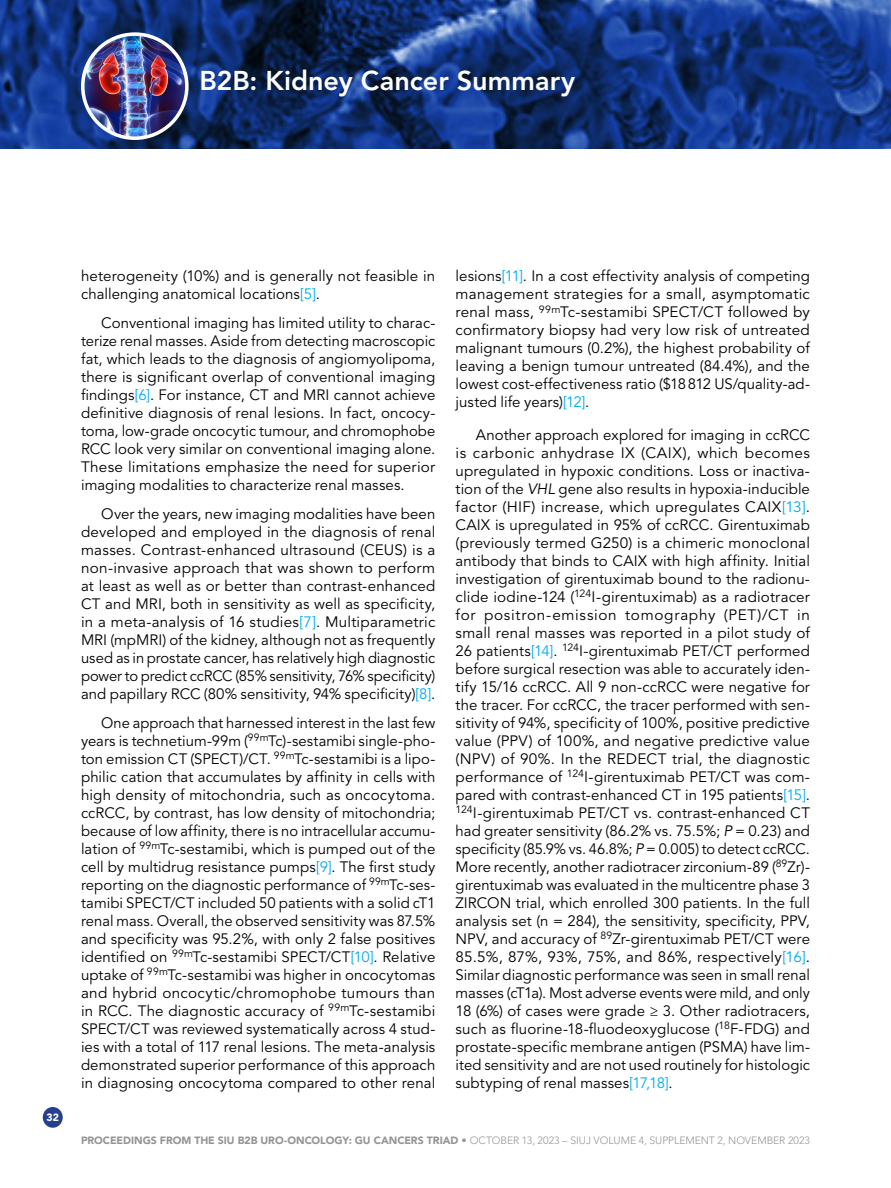
<style>
.page{position:relative;width:891px;height:1188px;background:#fff}
.page>*{position:absolute;margin:0;border:0;box-sizing:border-box;transform-origin:0 0}
.t1{font:800 27px "Avenir LT Std";letter-spacing:.005em;color:#fff}
.t2{font:15px/18px "Avenir LT Std";letter-spacing:.005em;color:#000;text-align:justify}
.t3{font:900 10.5px "Avenir LT Std";letter-spacing:-.005em;color:#939598}
.t4{font:900 10.5px "Avenir LT Std";color:#fff}
.s1{color:#00aeef}
.s2{font-style:italic}
.s3{font-weight:300}
</style>
<div class="page">
<div style="left:43px;top:1107px;width:20px;height:21px;background:#25408f;border-radius:50%"></div>
<img style="left:0;top:0;width:891px;height:149px">
<img style="left:83px;top:34px;width:104px;height:104px;border-radius:52px">
<div style="left:81px;top:32px;width:108px;height:108px;border:4px solid #fff;border-radius:50%"></div>
<h1 class="t1" style="left:200px;top:64px;width:377px">B2B: Kidney Cancer Summary</h1>
<p class="t4" style="left:47px;top:1111px;width:14px">32</p>
<p class="t2" style="left:81px;top:268px;width:356px">heterogeneity (10%) and is generally not feasible in challenging anatomical locations<span class="s1">[5]</span>.</p>
<p class="t2" style="left:81px;top:314px;width:356px;text-indent:20px">Conventional imaging has limited utility to charac&shy;terize renal masses. Aside from detecting macroscopic fat, which leads to the diagnosis of angiomyolipoma, there is significant overlap of conventional imaging findings<span class="s1">[6]</span>. For instance, CT and MRI cannot achieve definitive diagnosis of renal lesions. In fact, oncocy&shy;toma, low-grade oncocytic tumour, and chromophobe RCC look very similar on conventional imaging alone.<br>These limitations emphasize the need for superior imaging modalities to characterize renal masses.</p>
<p class="t2" style="left:81px;top:505px;width:356px;text-indent:20px">Over the years, new imaging modalities have been developed and employed in the diagnosis of renal masses. Contrast-enhanced ultrasound (CEUS) is a non-invasive approach that was shown to perform at least as well as or better than contrast-enhanced CT and MRI, both in sensitivity as well as specificity, in a meta-analysis of 16 studies<span class="s1">[7]</span>. Multiparametric MRI (mpMRI) of the kidney, although not as frequently used as in prostate cancer, has relatively high diagnostic power to predict ccRCC (85% sensitivity, 76% specificity) and papillary RCC (80% sensitivity, 94% specificity)<span class="s1">[8]</span>.</p>
<p class="t2" style="left:81px;top:714px;width:356px;text-indent:20px">One approach that harnessed interest in the last few years is technetium-99m (<sup>99m</sup>Tc)-sestamibi single-pho&shy;ton emission CT (SPECT)/CT. <sup>99m</sup>Tc-sestamibi is a lipo&shy;philic cation that accumulates by affinity in cells with high density of mitochondria, such as oncocytoma. ccRCC, by contrast, has low density of mitochondria; because of low affinity, there is no intracellular accumu&shy;lation of <sup>99m</sup>Tc-sestamibi, which is pumped out of the cell by multidrug resistance pumps<span class="s1">[9]</span>. The first study reporting on the diagnostic performance of <sup>99m</sup>Tc-ses&shy;tamibi SPECT/CT included 50 patients with a solid cT1 renal mass. Overall, the observed sensitivity was 87.5% and specificity was 95.2%, with only 2 false positives identified on <sup>99m</sup>Tc-sestamibi SPECT/CT<span class="s1">[10]</span>. Relative uptake of <sup>99m</sup>Tc-sestamibi was higher in oncocytomas and hybrid oncocytic/chromophobe tumours than in RCC. The diagnostic accuracy of <sup>99m</sup>Tc-sestamibi SPECT/CT was reviewed systematically across 4 stud&shy;ies with a total of 117 renal lesions. The meta-analysis demonstrated superior performance of this approach in diagnosing oncocytoma compared to other renal</p>
<p class="t2" style="left:456px;top:268px;width:356px">lesions<span class="s1">[11]</span>. In a cost effectivity analysis of competing management strategies for a small, asymptomatic renal mass, <sup>99m</sup>Tc-sestamibi SPECT/CT followed by confirmatory biopsy had very low risk of untreated malignant tumours (0.2%), the highest probability of leaving a benign tumour untreated (84.4%), and the lowest cost-effectiveness ratio ($18812 US/quality-ad&shy;justed life years)<span class="s1">[12]</span>.</p>
<p class="t2" style="left:456px;top:426px;width:356px;text-indent:20px">Another approach explored for imaging in ccRCC is carbonic anhydrase IX (CAIX), which becomes upregulated in hypoxic conditions. Loss or inactiva&shy;tion of the <span class="s2">VHL</span> gene also results in hypoxia-inducible factor (HIF) increase, which upregulates CAIX<span class="s1">[13]</span>.<br>CAIX is upregulated in 95% of ccRCC. Girentuximab (previously termed G250) is a chimeric monoclonal antibody that binds to CAIX with high affinity. Initial investigation of girentuximab bound to the radionu&shy;clide iodine-124 (<sup>124</sup>I-girentuximab) as a radiotracer for positron-emission tomography (PET)/CT in small renal masses was reported in a pilot study of 26 patients<span class="s1">[14]</span>. <sup>124</sup>I-girentuximab PET/CT performed before surgical resection was able to accurately iden&shy;tify 15/16 ccRCC. All 9 non-ccRCC were negative for the tracer. For ccRCC, the tracer performed with sen&shy;sitivity of 94%, specificity of 100%, positive predictive value (PPV) of 100%, and negative predictive value (NPV) of 90%. In the REDECT trial, the diagnostic performance of <sup>124</sup>I-girentuximab PET/CT was com&shy;pared with contrast-enhanced CT in 195 patients<span class="s1">[15]</span>.<br><sup>124</sup>I-girentuximab PET/CT vs. contrast-enhanced CT had greater sensitivity (86.2% vs. 75.5%; <span class="s2">P</span> = 0.23) and specificity (85.9% vs. 46.8%; <span class="s2">P</span> = 0.005) to detect ccRCC.<br>More recently, another radiotracer zirconium-89 (<sup>89</sup>Zr)- girentuximab was evaluated in the multicentre phase 3<br>ZIRCON trial, which enrolled 300 patients. In the full analysis set (n = 284), the sensitivity, specificity, PPV, NPV, and accuracy of <sup>89</sup>Zr-girentuximab PET/CT were 85.5%, 87%, 93%, 75%, and 86%, respectively<span class="s1">[16]</span>.<br>Similar diagnostic performance was seen in small renal masses (cT1a). Most adverse events were mild, and only 18 (6%) of cases were grade ≥ 3. Other radiotracers, such as fluorine-18-fluodeoxyglucose (<sup>18</sup>F-FDG) and prostate-specific membrane antigen (PSMA) have lim&shy;ited sensitivity and are not used routinely for histologic subtyping of renal masses<span class="s1">[17,18]</span>.</p>
<p class="t3" style="left:81px;top:1134px;width:730px">PROCEEDINGS FROM THE SIU B2B URO-ONCOLOGY: GU CANCERS TRIAD • <span class="s3">OCTOBER 13, 2023 – SIUJ VOLUME 4, SUPPLEMENT 2, NOVEMBER 2023</span></p>
</div>
